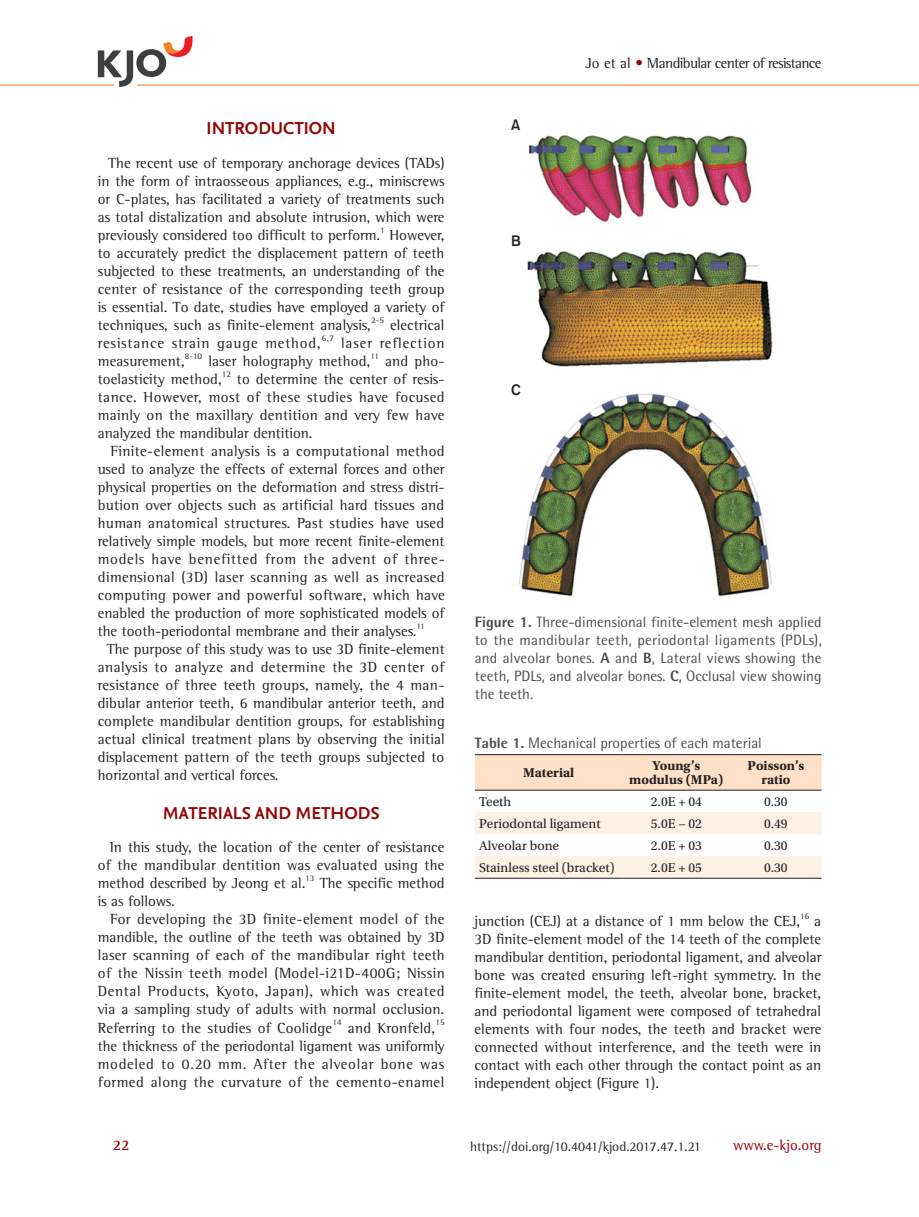
<style>
.page{position:relative;width:919px;height:1217px;background:#fff}
.page>*{position:absolute;margin:0;border:0;box-sizing:border-box;transform-origin:0 0}
.t1{font:700 18px "Nexus Sans";color:#920407}
.t2{font:15px/18px "Rotis Semi Serif Std";letter-spacing:.005em;color:#231f20;text-align:justify}
.t3{font:15px/18px "Rotis Semi Sans Std";color:#4b4c4d;text-align:justify}
.t4{font:15px "Rotis Semi Serif Std";letter-spacing:.025em;color:#231f20}
.t5{font:15px "Rotis Semi Serif Std";letter-spacing:.055em;color:#231f20}
.t6{font:15px "Rotis Semi Serif Std";letter-spacing:.04em;color:#231f20}
.t7{font:15px "Rotis Semi Serif Std";letter-spacing:-.04em;color:#231f20}
.t8{font:15px "Rotis Semi Serif Std";color:#920407}
.t9{font:15px "Gothic 725 BT Bold A";color:#231f20}
.t10{font:700 15px "Rotis Semi Serif Std";color:#920407}
.t11{font:13.5px "Utopia Std";color:#231f20}
.t12{font:13.5px "Rotis Semi Serif Std";color:#231f20}
.t13{font:700 13.5px/13.5px "Utopia Std";color:#231f20;text-align:center}
.t14{font:8.7px "Rotis Semi Serif Std";color:#231f20}
.s1{color:#920407}
.s2{font-weight:800}
</style>
<div class="page">
<hr style="left:0;top:85px;width:918px;height:1px;background:#f58220">
<svg style="left:98px;top:36px;width:94px;height:51px"></svg>
<div style="left:475px;top:755px;width:346px;height:34px;background:#fee1c8"></div>
<svg style="left:475px;top:812px;width:346px;height:65px"></svg>
<hr style="left:475px;top:754px;width:147px;height:1px;background:#231f20">
<hr style="left:622px;top:754px;width:108px;height:1px;background:#231f20">
<hr style="left:730px;top:754px;width:91px;height:1px;background:#231f20">
<hr style="left:475px;top:789px;width:147px;height:1px;background:#231f20">
<hr style="left:622px;top:789px;width:108px;height:1px;background:#231f20">
<hr style="left:730px;top:789px;width:91px;height:1px;background:#231f20">
<hr style="left:475px;top:877px;width:147px;height:1px;background:#231f20">
<hr style="left:622px;top:877px;width:108px;height:1px;background:#231f20">
<hr style="left:730px;top:877px;width:91px;height:1px;background:#231f20">
<img style="left:518px;top:135px;width:255px;height:462px">
<p class="t1" style="left:206px;top:117px;width:131px">INTRODUCTION</p>
<p class="t2" style="left:98px;top:154px;width:348px;text-indent:10px">The recent use of temporary anchorage devices (TADs) in the form of intraosseous appliances, e.g., miniscrews or C-plates, has facilitated a variety of treatments such as total distalization and absolute intrusion, which were previously considered too difficult to perform.</p>
<p class="t14" style="left:380px;top:225px;width:6px">1</p>
<p class="t2" style="left:98px;top:226px;width:348px;text-indent:291px">However, to accurately predict the displacement pattern of teeth subjected to these treatments, an understanding of the center of resistance of the corresponding teeth group is essential. To date, studies have employed a variety of techniques, such as finite-element analysis,</p>
<p class="t14" style="left:371px;top:315px;width:14px">2-5</p>
<p class="t2" style="left:390px;top:316px;width:56px">electrical</p>
<p class="t5" style="left:98px;top:334px;width:224px">resistance strain gauge method,</p>
<p class="t14" style="left:322px;top:333px;width:14px">6,7</p>
<p class="t5" style="left:341px;top:334px;width:105px">laser reflection</p>
<p class="t2" style="left:98px;top:352px;width:88px">measurement,</p>
<p class="t14" style="left:185px;top:351px;width:19px">8-10</p>
<p class="t2" style="left:208px;top:352px;width:163px">laser holography method,</p>
<p class="t14" style="left:370px;top:351px;width:10px">11</p>
<p class="t2" style="left:385px;top:352px;width:59px">and pho-</p>
<p class="t2" style="left:98px;top:370px;width:125px">toelasticity method,</p>
<p class="t14" style="left:222px;top:369px;width:11px">12</p>
<p class="t2" style="left:98px;top:370px;width:348px;text-indent:139px">to determine the center of resis&shy;tance. However, most of these studies have focused mainly on the maxillary dentition and very few have analyzed the mandibular dentition.</p>
<p class="t2" style="left:98px;top:442px;width:348px;text-align:left;text-indent:13px">Finite-element analysis is a computational method used to analyze the effects of external forces and other physical properties on the deformation and stress distri&shy;bution over objects such as artificial hard tissues and human anatomical structures. Past studies have used relatively simple models, but more recent finite-element models have benefitted from the advent of three&shy;dimensional (3D) laser scanning as well as increased computing power and powerful software, which have enabled the production of more sophisticated models of the tooth-periodontal membrane and their analyses.</p>
<p class="t14" style="left:416px;top:621px;width:10px">11</p>
<p class="t2" style="left:98px;top:640px;width:348px;text-align:left;text-indent:9px">The purpose of this study was to use 3D finite-element analysis to analyze and determine the 3D center of resistance of three teeth groups, namely, the 4 man&shy;dibular anterior teeth, 6 mandibular anterior teeth, and complete mandibular dentition groups, for establishing actual clinical treatment plans by observing the initial displacement pattern of the teeth groups subjected to horizontal and vertical forces.</p>
<p class="t1" style="left:163px;top:801px;width:218px">MATERIALS AND METHODS</p>
<p class="t2" style="left:98px;top:838px;width:348px;text-indent:12px">In this study, the location of the center of resistance of the mandibular dentition was evaluated using the method described by Jeong et al.</p>
<p class="t14" style="left:305px;top:873px;width:11px">13</p>
<p class="t2" style="left:320px;top:874px;width:126px">The specific method</p>
<p class="t2" style="left:98px;top:892px;width:78px">is as follows.</p>
<p class="t2" style="left:110px;top:910px;width:335px">For developing the 3D finite-element model of the</p>
<p class="t2" style="left:98px;top:928px;width:348px">mandible, the outline of the teeth was obtained by 3D</p>
<p class="t2" style="left:98px;top:946px;width:348px">laser scanning of each of the mandibular right teeth</p>
<p class="t4" style="left:98px;top:964px;width:348px">of the Nissin teeth model (Model-i21D-400G; Nissin</p>
<p class="t6" style="left:98px;top:982px;width:348px">Dental Products, Kyoto, Japan), which was created</p>
<p class="t2" style="left:98px;top:1000px;width:348px">via a sampling study of adults with normal occlusion.</p>
<p class="t2" style="left:98px;top:1018px;width:236px">Referring to the studies of Coolidge</p>
<p class="t14" style="left:332px;top:1017px;width:11px">14</p>
<p class="t2" style="left:348px;top:1018px;width:89px">and Kronfeld,</p>
<p class="t14" style="left:435px;top:1017px;width:11px">15</p>
<p class="t2" style="left:98px;top:1036px;width:348px">the thickness of the periodontal ligament was uniformly modeled to 0.20 mm. After the alveolar bone was formed along the curvature of the cemento-enamel</p>
<p class="t9" style="left:511px;top:116px;width:11px">A</p>
<p class="t9" style="left:511px;top:231px;width:11px">B</p>
<p class="t9" style="left:511px;top:381px;width:11px">C</p>
<p class="t7" style="left:585px;top:54px;width:237px">Jo et al <span class="s1">•</span> Mandibular center of resistance</p>
<p class="t3" style="left:475px;top:612px;width:348px"><span class="s2">Figure 1.</span> Three-dimensional finite-element mesh applied to the mandibular teeth, periodontal ligaments (PDLs), and alveolar bones. <span class="s2">A</span> and <span class="s2">B</span>, Lateral views showing the teeth, PDLs, and alveolar bones. <span class="s2">C</span>, Occlusal view showing the teeth.</p>
<p class="t3" style="left:475px;top:733px;width:288px"><span class="s2">Table 1.</span> Mechanical properties of each material</p>
<p class="t13" style="left:523px;top:765px;width:53px">Material</p>
<p class="t13" style="left:629px;top:758px;width:96px">Young’s modulus (MPa)</p>
<p class="t13" style="left:747px;top:758px;width:58px">Poisson’s ratio</p>
<p class="t11" style="left:479px;top:793px;width:34px">Teeth</p>
<p class="t11" style="left:650px;top:793px;width:53px">2.0E + 04</p>
<p class="t11" style="left:764px;top:793px;width:25px">0.30</p>
<p class="t11" style="left:479px;top:815px;width:123px">Periodontal ligament</p>
<p class="t11" style="left:650px;top:815px;width:53px">5.0E − 02</p>
<p class="t11" style="left:764px;top:815px;width:25px">0.49</p>
<p class="t11" style="left:479px;top:837px;width:82px">Alveolar bone</p>
<p class="t11" style="left:650px;top:837px;width:53px">2.0E + 03</p>
<p class="t11" style="left:764px;top:837px;width:25px">0.30</p>
<p class="t11" style="left:479px;top:859px;width:137px">Stainless steel (bracket)</p>
<p class="t11" style="left:650px;top:859px;width:53px">2.0E + 05</p>
<p class="t11" style="left:764px;top:859px;width:25px">0.30</p>
<p class="t2" style="left:474px;top:911px;width:327px">junction (CEJ) at a distance of 1 mm below the CEJ,</p>
<p class="t14" style="left:800px;top:910px;width:11px">16</p>
<p class="t2" style="left:474px;top:911px;width:348px;text-indent:340px">a 3D finite-element model of the 14 teeth of the complete mandibular dentition, periodontal ligament, and alveolar bone was created ensuring left-right symmetry. In the finite-element model, the teeth, alveolar bone, bracket, and periodontal ligament were composed of tetrahedral elements with four nodes, the teeth and bracket were connected without interference, and the teeth were in contact with each other through the contact point as an independent object (Figure 1).</p>
<p class="t10" style="left:113px;top:1135px;width:18px">22</p>
<p class="t12" style="left:470px;top:1138px;width:232px">https://doi.org/10.4041/kjod.2017.47.1.21</p>
<p class="t8" style="left:733px;top:1135px;width:90px">www.e-kjo.org</p>
</div>
